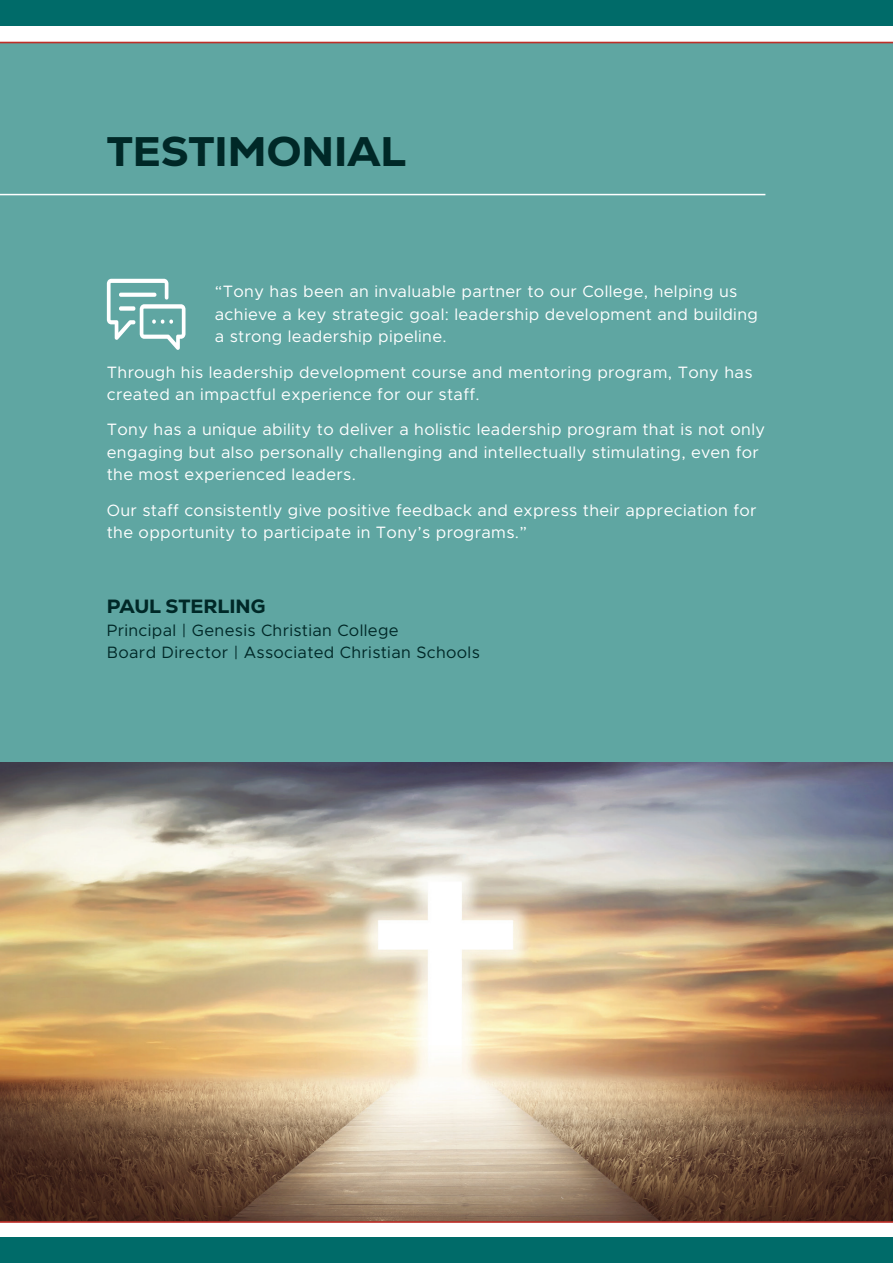
<style>
.page{position:relative;width:893px;height:1263px;background:#fff}
.page>*{position:absolute;margin:0;border:0;box-sizing:border-box;transform-origin:0 0}
.t1{font:800 42px "Nexa";color:#002827}
.t2{font:800 19.5px "Nexa";color:#002827}
.t3{font:16.5px/22.5px "Metropolis";letter-spacing:.02em;color:#fff}
.t4{font:16.5px/22.5px "Metropolis";letter-spacing:.02em;color:#002827}
</style>
<div class="page">
<div style="left:0;top:18px;width:893px;height:786px;background:#5fa6a2"></div>
<img style="left:0;top:762px;width:893px;height:459px">
<svg style="left:0;top:26px;width:893px;height:17px;background:#f9efee"></svg>
<svg style="left:0;top:1221px;width:893px;height:2px;background:#b84039"></svg>
<div style="left:0;top:0;width:893px;height:26px;background:#006b69"></div>
<div style="left:0;top:1237px;width:893px;height:26px;background:#006b69"></div>
<svg style="left:107px;top:279px;width:78px;height:71px"></svg>
<hr style="left:0;top:194px;width:765px;height:1px;background:#fff">
<h1 class="t1" style="left:107px;top:124px;width:301px">TESTIMONIAL</h1>
<p class="t3" style="left:215px;top:280px;width:545px">“Tony has been an invaluable partner to our College, helping us achieve a key strategic goal: leadership development and building a strong leadership pipeline.</p>
<p class="t3" style="left:107px;top:361px;width:647px">Through his leadership development course and mentoring program, Tony has created an impactful experience for our staff.</p>
<p class="t3" style="left:107px;top:418px;width:660px">Tony has a unique ability to deliver a holistic leadership program that is not only engaging but also personally challenging and intellectually stimulating, even for the most experienced leaders.</p>
<p class="t3" style="left:107px;top:499px;width:651px">Our staff consistently give positive feedback and express their appreciation for the opportunity to participate in Tony’s programs.”</p>
<p class="t2" style="left:107px;top:594px;width:160px">PAUL STERLING</p>
<p class="t4" style="left:107px;top:619px;width:375px">Principal | Genesis Christian College<br>Board Director | Associated Christian Schools</p>
</div>
